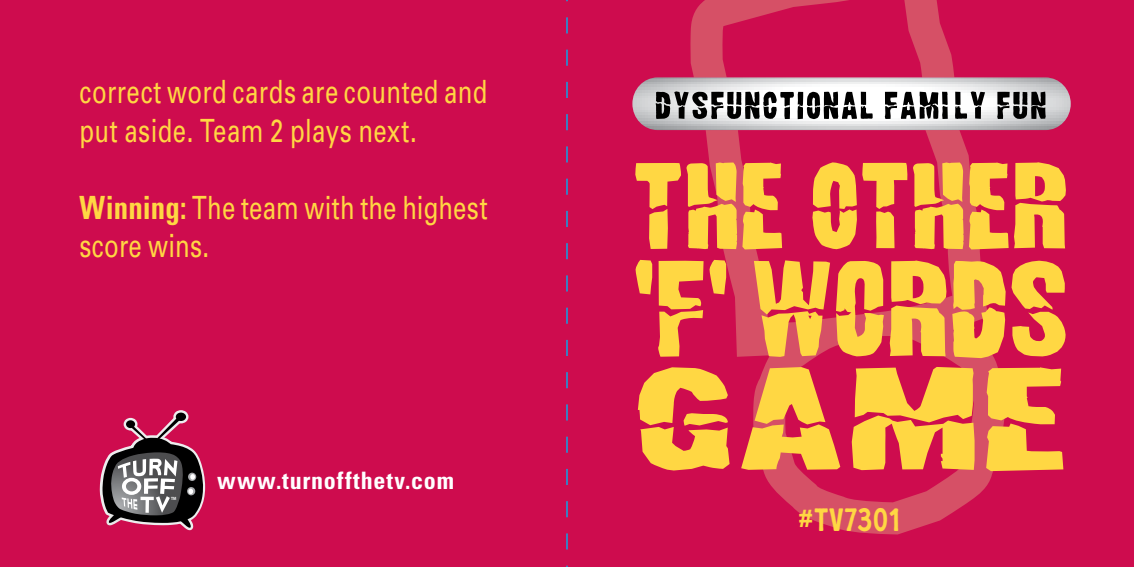
<style>
.page{position:relative;width:1134px;height:567px;background:#fff}
.page>*{position:absolute;margin:0;border:0;box-sizing:border-box;transform-origin:0 0}
.t1{font:32px/38.4px "Univers";letter-spacing:.015em;color:#ffd743;scale:.75 1}
.t2{font:500 32px "Berliner Grotesk";letter-spacing:.035em;color:#ffd743;scale:.9 1}
.t3{font:700 condensed 24px "Univers";letter-spacing:.035em;color:#fff}
.t4{font:700 4.4px "Myriad Pro";color:#fff;scale:.82 1}
.s1{font-weight:700;font-stretch:condensed}
.s2{font-family:"Arial";font-weight:700;font-size:24px}
</style>
<div class="page">
<div style="left:0;top:0;width:601px;height:567px;background:#ce0c4e"></div>
<div style="left:533px;top:0;width:601px;height:567px;background:#ce0c4e"></div>
<svg style="left:690px;top:0;width:316px;height:534px"></svg>
<svg style="left:635px;top:162px;width:147px;height:87px"></svg>
<svg style="left:812px;top:162px;width:95px;height:87px"></svg>
<svg style="left:913px;top:162px;width:50px;height:87px;background:#f3aa47"></svg>
<svg style="left:969px;top:162px;width:97px;height:87px"></svg>
<svg style="left:635px;top:260px;width:17px;height:34px"></svg>
<svg style="left:658px;top:261px;width:45px;height:96px"></svg>
<svg style="left:709px;top:260px;width:17px;height:34px"></svg>
<svg style="left:754px;top:260px;width:76px;height:97px"></svg>
<svg style="left:836px;top:261px;width:48px;height:95px"></svg>
<svg style="left:890px;top:260px;width:56px;height:96px;background:#f4af47"></svg>
<svg style="left:952px;top:261px;width:113px;height:97px"></svg>
<svg style="left:638px;top:367px;width:91px;height:103px"></svg>
<svg style="left:741px;top:367px;width:99px;height:103px"></svg>
<svg style="left:852px;top:367px;width:122px;height:103px"></svg>
<svg style="left:986px;top:367px;width:77px;height:104px"></svg>
<img style="left:632px;top:77px;width:439px;height:53px">
<svg style="left:656px;top:91px;width:217px;height:28px;background:#797979"></svg>
<svg style="left:885px;top:92px;width:63px;height:27px;background:#707070"></svg>
<svg style="left:955px;top:91px;width:30px;height:28px"></svg>
<svg style="left:997px;top:92px;width:49px;height:27px"></svg>
<svg style="left:100px;top:410px;width:105px;height:120px"></svg>
<svg style="left:566px;top:0;width:2px;height:567px"></svg>
<p class="t1" style="left:79px;top:73px;width:546px">correct word cards are counted and put aside. Team 2 plays next.</p>
<p class="t1" style="left:79px;top:188px;width:546px"><span class="s1">Winning:</span> The team with the highest score wins.</p>
<p class="t4" style="left:171px;top:495px;width:8px">TM</p>
<p class="t3" style="left:217px;top:465px;width:238px">www.turnoffthetv.com</p>
<p class="t2" style="left:799px;top:502px;width:116px"><span class="s2">#</span>TV7301</p>
</div>
